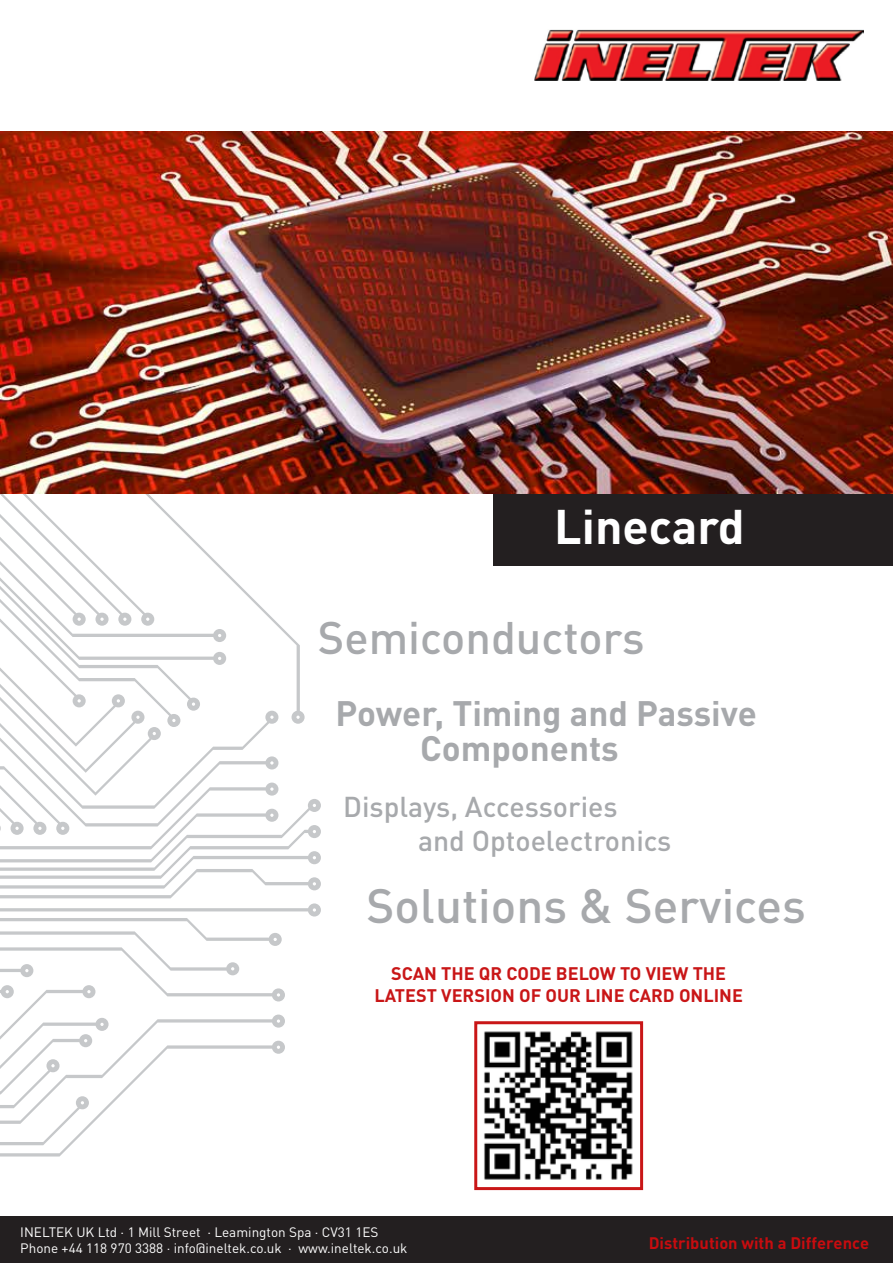
<style>
.page{position:relative;width:893px;height:1263px;background:#fff}
.page>*{position:absolute;margin:0;border:0;box-sizing:border-box;transform-origin:0 0}
.t1{font:700 48px "DINOT";color:#fff}
.t2{font:500 47.55px "DINOT";color:#a7a9ac}
.t3{font:500 45px "DINOT";color:#a7a9ac}
.t4{font:700 34.95px/35px "DINOT";color:#a7a9ac}
.t5{font:500 28.35px/34px "DINOT";color:#a7a9ac}
.t6{font:700 18px/21.6px "DINOT";color:#c91617;text-align:center}
.t7{font:700 16.5px "DINOT";color:#c80c0f}
.t8{font:13.5px/16.2px "DINOT";color:#fff}
</style>
<div class="page">
<div style="left:0;top:1216px;width:893px;height:47px;background:#231f20"></div>
<svg style="left:0;top:918px;width:285px;height:238px"></svg>
<svg style="left:0;top:964px;width:109px;height:181px"></svg>
<svg style="left:0;top:647px;width:321px;height:269px"></svg>
<svg style="left:0;top:796px;width:69px;height:43px"></svg>
<svg style="left:0;top:493px;width:226px;height:172px"></svg>
<svg style="left:0;top:537px;width:200px;height:259px"></svg>
<img style="left:534px;top:30px;width:329px;height:51px">
<div style="left:493px;top:493px;width:400px;height:73px;background:#231f20"></div>
<img style="left:0;top:132px;width:893px;height:361px">
<img style="left:474px;top:1021px;width:170px;height:170px">
<div style="left:474px;top:1021px;width:169px;height:169px;border:3px solid #c91617"></div>
<h1 class="t1" style="left:554px;top:496px;width:192px">Linecard</h1>
<h3 class="t3" style="left:318px;top:609px;width:328px">Semiconductors</h3>
<h3 class="t4" style="left:420px;top:694px;width:338px;text-indent:-85px">Power, Timing and Passive<br>Components</h3>
<h3 class="t5" style="left:418px;top:789px;width:255px;text-indent:-75px">Displays, Accessories and Optoelectronics</h3>
<h2 class="t2" style="left:367px;top:875px;width:441px">Solutions &amp; Services</h2>
<h3 class="t6" style="left:374px;top:962px;width:370px">SCAN THE QR CODE BELOW TO VIEW THE<br>LATEST VERSION OF OUR LINE CARD ONLINE</h3>
<p class="t8" style="left:20px;top:1223px;width:389px">INELTEK UK Ltd · 1 Mill Street · Leamington Spa · CV31 1ES<br>Phone +44 118 970 3388 · info@ineltek.co.uk · www.ineltek.co.uk</p>
<p class="t7" style="left:649px;top:1232px;width:222px">Distribution with a Difference</p>
</div>
